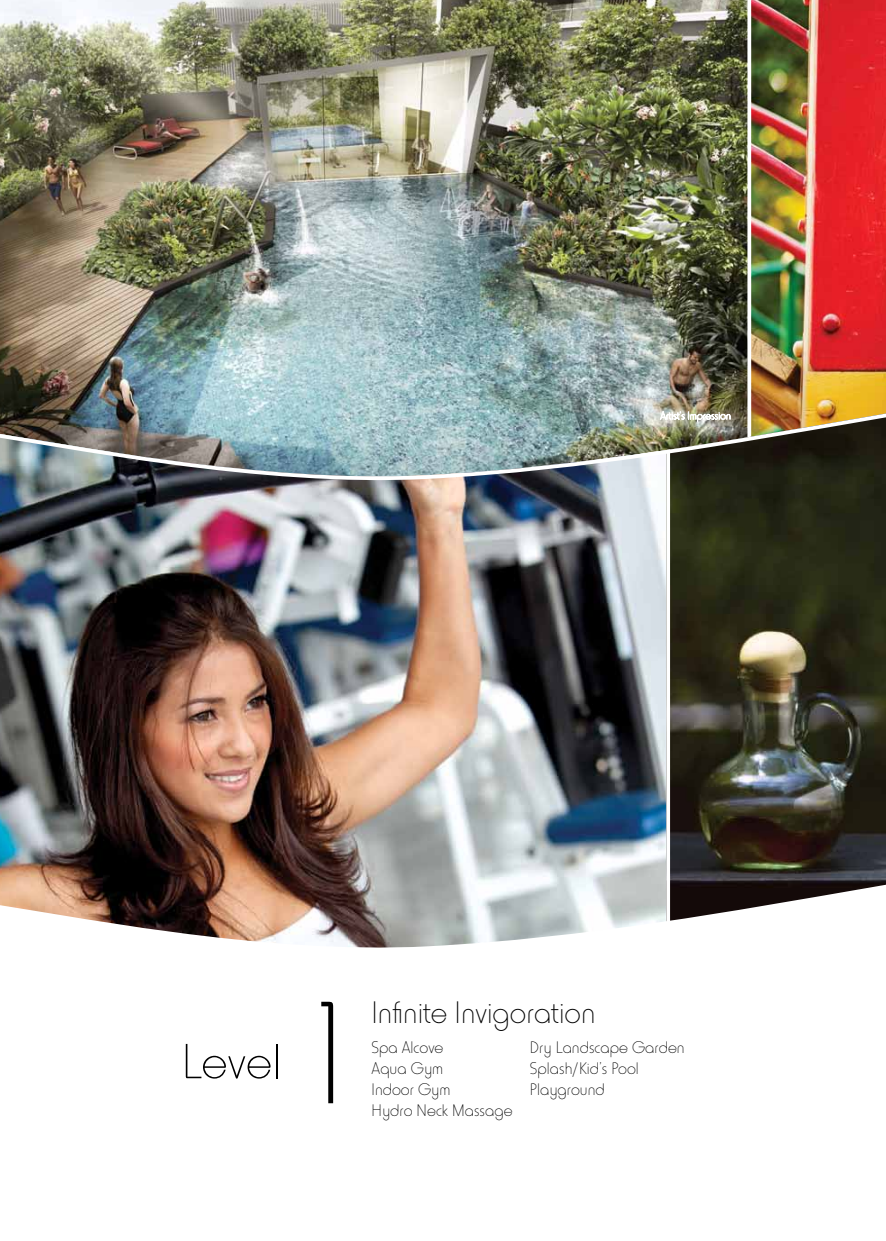
<style>
.page{position:relative;width:886px;height:1241px;background:#fff}
.page>*{position:absolute;margin:0;border:0;box-sizing:border-box;transform-origin:0 0}
.t1{font:152.25px "L Horatio";color:#000}
.t2{font:51.5px "L Horatio";color:#000}
.t3{font:32.5px "L Horatio";color:#000}
.t4{font:17.5px/21px "L Horatio";color:#000}
</style>
<div class="page">
<img style="left:753px;top:0;width:133px;height:367px">
<img style="left:0;top:0;width:753px;height:367px">
<img style="left:672px;top:490px;width:214px;height:349px">
<img style="left:0;top:490px;width:672px;height:349px">
<img style="left:0;top:839px;width:886px;height:109px">
<img style="left:0;top:367px;width:886px;height:123px">
<svg style="left:659px;top:410px;width:72px;height:12px"></svg>
<h2 class="t2" style="left:181px;top:1026px;width:101px">Level</h2>
<h1 class="t1" style="left:293px;top:950px;width:75px">1</h1>
<h3 class="t3" style="left:371px;top:990px;width:225px">Infinite Invigoration</h3>
<p class="t4" style="left:371px;top:1037px;width:143px">Spa Alcove<br>Aqua Gym<br>Indoor Gym<br>Hydro Neck Massage</p>
<p class="t4" style="left:530px;top:1037px;width:156px">Dry Landscape Garden<br>Splash/Kid’s Pool<br>Playground</p>
</div>
